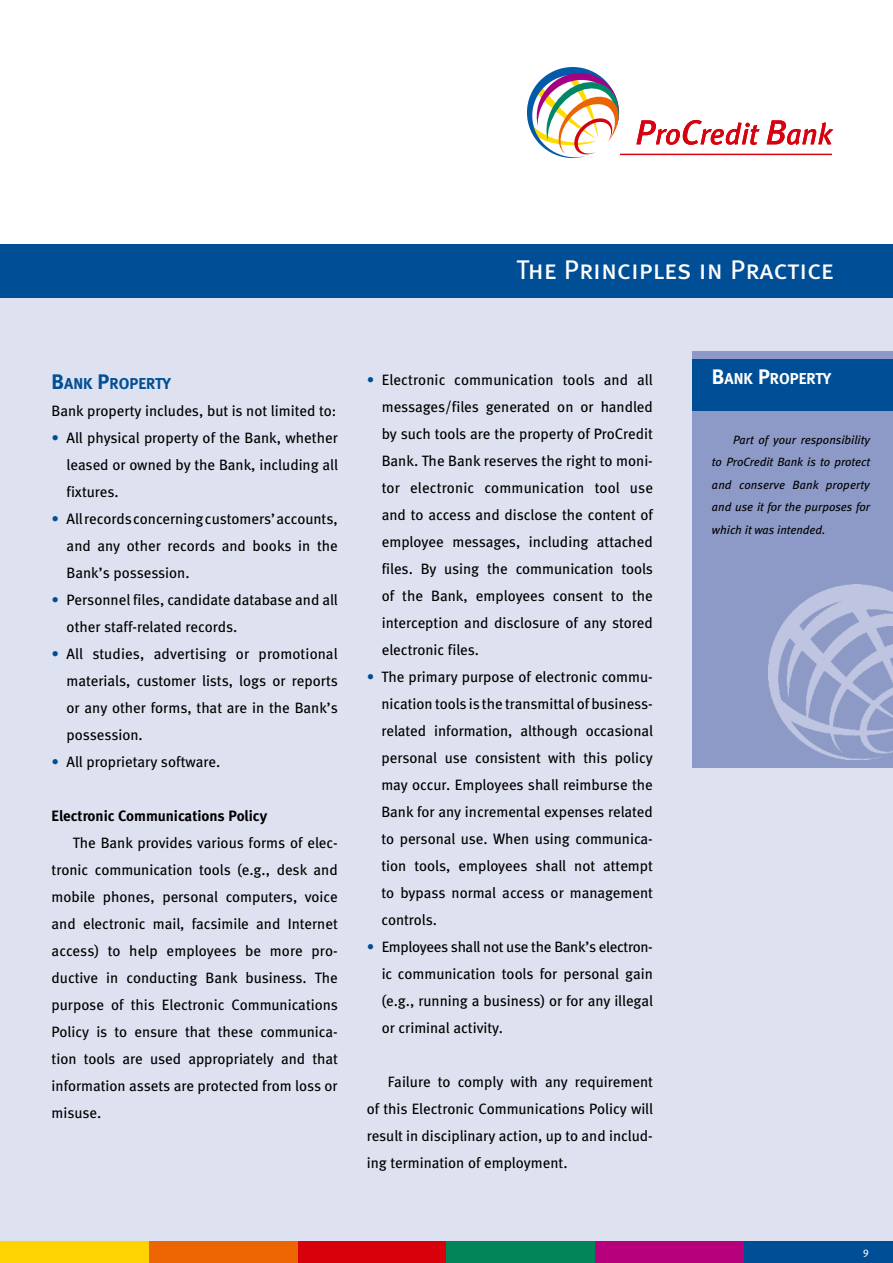
<style>
.page{position:relative;width:893px;height:1263px;background:#fff}
.page>*{position:absolute;margin:0;border:0;box-sizing:border-box;transform-origin:0 0}
.t1{font:27px "Meta Book Caps";color:#fff}
.t2{font:700 15.75px "Meta";color:#004e95}
.t3{font:700 15.75px "Meta";color:#fff}
.t4{font:15px/27px "Meta";color:#000;text-align:justify}
.t5{font:700 15px "Meta";color:#000}
.t6{font:italic 12px/22.5px "Meta";color:#000;text-align:justify}
.t7{font:10.5px "Meta";color:#fff}
.s1{font-size:21px}
.s2{color:#004e95}
</style>
<div class="page">
<div style="left:0;top:276px;width:893px;height:973px;background:#dee1ef"></div>
<div style="left:0;top:244px;width:893px;height:53px;background:#004e95"></div>
<svg style="left:527px;top:67px;width:95px;height:91px"></svg>
<hr style="left:620px;top:154px;width:212px;height:1px;background:#d7020f">
<svg style="left:636px;top:120px;width:124px;height:25px"></svg>
<svg style="left:767px;top:120px;width:66px;height:25px"></svg>
<div style="left:692px;top:351px;width:201px;height:416px;background:#8d99c7"></div>
<div style="left:692px;top:360px;width:201px;height:51px;background:#004e95"></div>
<img style="left:768px;top:584px;width:125px;height:175px">
<div style="left:0;top:1242px;width:149px;height:21px;background:#ffd300"></div>
<div style="left:149px;top:1242px;width:149px;height:21px;background:#ec6500"></div>
<div style="left:298px;top:1242px;width:148px;height:21px;background:#d8000b"></div>
<div style="left:446px;top:1242px;width:149px;height:21px;background:#008659"></div>
<div style="left:595px;top:1242px;width:149px;height:21px;background:#b7007b"></div>
<div style="left:744px;top:1242px;width:149px;height:21px;background:#004e95"></div>
<h1 class="t1" style="left:517px;top:253px;width:319px">The Principles in Practice</h1>
<p class="t2" style="left:52px;top:374px;width:121px"><span class="s1">B</span>ANK <span class="s1">P</span>ROPERTY</p>
<p class="t4" style="left:52px;top:397px;width:286px">Bank property includes, but is not limited to:</p>
<p class="t4" style="left:67px;top:424px;width:273px;text-indent:-15px"><span class="s2">•</span> All physical property of the Bank, whether leased or owned by the Bank, including all fixtures.</p>
<p class="t4" style="left:67px;top:505px;width:273px;text-indent:-15px"><span class="s2">•</span> All records concerning customers’ accounts, and any other records and books in the Bank’s possession.</p>
<p class="t4" style="left:67px;top:586px;width:273px;text-indent:-15px"><span class="s2">•</span> Personnel files, candidate database and all other staff-related records.</p>
<p class="t4" style="left:67px;top:640px;width:273px;text-indent:-15px"><span class="s2">•</span> All studies, advertising or promotional materials, customer lists, logs or reports or any other forms, that are in the Bank’s possession.</p>
<p class="t4" style="left:52px;top:748px;width:170px"><span class="s2">•</span> All proprietary software.</p>
<p class="t5" style="left:52px;top:807px;width:217px">Electronic Communications Policy</p>
<p class="t4" style="left:52px;top:829px;width:288px;text-indent:21px">The Bank provides various forms of elec&shy;tronic communication tools (e.g., desk and mobile phones, personal computers, voice and electronic mail, facsimile and Internet access) to help employees be more pro&shy;ductive in conducting Bank business. The purpose of this Electronic Communications Policy is to ensure that these communica&shy;tion tools are used appropriately and that information assets are protected from loss or misuse.</p>
<p class="t4" style="left:382px;top:366px;width:273px;text-indent:-15px"><span class="s2">•</span> Electronic communication tools and all messages/files generated on or handled by such tools are the property of ProCredit Bank. The Bank reserves the right to moni&shy;tor electronic communication tool use and to access and disclose the content of employee messages, including attached files. By using the communication tools of the Bank, employees consent to the interception and disclosure of any stored electronic files.</p>
<p class="t4" style="left:381px;top:663px;width:273px;text-indent:-15px"><span class="s2">•</span> The primary purpose of electronic commu&shy;nication tools is the transmittal of business&shy;related information, although occasional personal use consistent with this policy may occur. Employees shall reimburse the Bank for any incremental expenses related to personal use. When using communica&shy;tion tools, employees shall not attempt to bypass normal access or management controls.</p>
<p class="t4" style="left:382px;top:933px;width:273px;text-indent:-15px"><span class="s2">•</span> Employees shall not use the Bank’s electron&shy;ic communication tools for personal gain (e.g., running a business) or for any illegal or criminal activity.</p>
<p class="t4" style="left:367px;top:1068px;width:288px;text-indent:21px">Failure to comply with any requirement of this Electronic Communications Policy will result in disciplinary action, up to and includ&shy;ing termination of employment.</p>
<p class="t3" style="left:712px;top:369px;width:121px"><span class="s1">B</span>ANK <span class="s1">P</span>ROPERTY</p>
<p class="t6" style="left:712px;top:428px;width:160px;text-indent:21px">Part of your responsibility to ProCredit Bank is to protect and conserve Bank property and use it for the purposes for which it was intended.</p>
<p class="t7" style="left:863px;top:1245px;width:7px">9</p>
</div>
